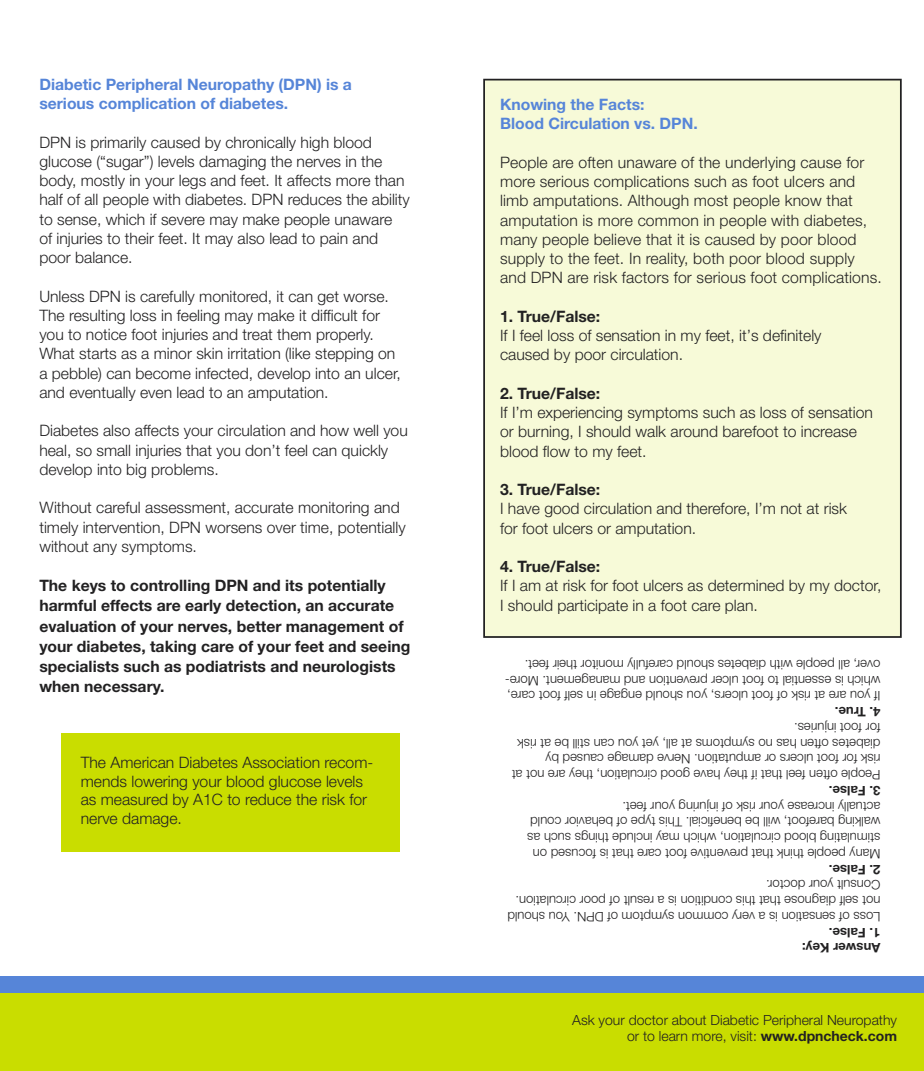
<style>
.page{position:relative;width:924px;height:1071px;background:#fff}
.page>*{position:absolute;margin:0;border:0;box-sizing:border-box;transform-origin:0 0}
.t1{font:300 15.75px/19.2px "Helvetica Neue";color:#222122}
.t2{font:700 15.75px/20.1px "Helvetica Neue";color:#222122}
.t3{font:700 15.75px/19.2px "Helvetica Neue";color:#5685d8}
.t4{font:300 14px/16.8px "Helvetica Neue";color:#222122;text-align:right}
.t5{font:300 13.12px/15.8px "Helvetica Neue";color:#222122}
.t6{font:700 13.12px "Helvetica Neue";color:#222122}
.s1{font-weight:700}
</style>
<div class="page">
<div style="left:0;top:991px;width:924px;height:80px;background:#c9dd00"></div>
<div style="left:0;top:976px;width:924px;height:17px;background:#5685d8"></div>
<div style="left:61px;top:733px;width:339px;height:119px;background:#c9dd00"></div>
<div style="left:484px;top:80px;width:417px;height:557px;background:#f7fad8"></div>
<div style="left:483px;top:79px;width:419px;height:559px;border:2px solid #222122"></div>
<p class="t3" style="left:39px;top:76px;width:314px">Diabetic Peripheral Neuropathy (DPN) is a serious complication of diabetes.</p>
<p class="t1" style="left:39px;top:134px;width:372px">DPN is primarily caused by chronically high blood glucose (“sugar”) levels damaging the nerves in the body, mostly in your legs and feet. It affects more than half of all people with diabetes. DPN reduces the ability to sense, which if severe may make people unaware<br>of injuries to their feet. It may also lead to pain and poor balance.</p>
<p class="t1" style="left:39px;top:288px;width:363px">Unless DPN is carefully monitored, it can get worse.<br>The resulting loss in feeling may make it difficult for you to notice foot injuries and treat them properly.<br>What starts as a minor skin irritation (like stepping on a pebble) can become infected, develop into an ulcer, and eventually even lead to an amputation.</p>
<p class="t1" style="left:39px;top:423px;width:370px">Diabetes also affects your circulation and how well you heal, so small injuries that you don’t feel can quickly develop into big problems.</p>
<p class="t1" style="left:39px;top:500px;width:368px">Without careful assessment, accurate monitoring and timely intervention, DPN worsens over time, potentially without any symptoms.</p>
<p class="t2" style="left:39px;top:577px;width:372px">The keys to controlling DPN and its potentially harmful effects are early detection, an accurate evaluation of your nerves, better management of your diabetes, taking care of your feet and seeing specialists such as podiatrists and neurologists when necessary.</p>
<p class="t1" style="left:81px;top:754px;width:294px">The American Diabetes Association recom&shy;mends lowering your blood glucose levels as measured by A1C to reduce the risk for nerve damage.</p>
<p class="t3" style="left:500px;top:96px;width:199px">Knowing the Facts:<br>Blood Circulation vs. DPN.</p>
<p class="t1" style="left:500px;top:154px;width:383px">People are often unaware of the underlying cause for more serious complications such as foot ulcers and limb amputations. Although most people know that amputation is more common in people with diabetes, many people believe that it is caused by poor blood supply to the feet. In reality, both poor blood supply and DPN are risk factors for serious foot complications.</p>
<p class="t2" style="left:500px;top:308px;width:102px">1. True/False:</p>
<p class="t1" style="left:500px;top:327px;width:323px">If I feel loss of sensation in my feet, it’s definitely caused by poor circulation.</p>
<p class="t2" style="left:500px;top:385px;width:102px">2. True/False:</p>
<p class="t1" style="left:500px;top:404px;width:374px">If I’m experiencing symptoms such as loss of sensation or burning, I should walk around barefoot to increase blood flow to my feet.</p>
<p class="t2" style="left:500px;top:481px;width:102px">3. True/False:</p>
<p class="t1" style="left:500px;top:501px;width:348px">I have good circulation and therefore, I’m not at risk for foot ulcers or amputation.</p>
<p class="t2" style="left:500px;top:558px;width:102px">4. True/False:</p>
<p class="t1" style="left:500px;top:578px;width:383px">If I am at risk for foot ulcers as determined by my doctor,<br>I should participate in a foot care plan.</p>
<p class="t5" style="left:880px;top:703px;width:377px;rotate:-180deg">If you are at risk of foot ulcers, you should engage in self foot care, which is essential to foot ulcer prevention and management. More&shy;over, all people with diabetes should carefully monitor their feet.</p>
<p class="t6" style="left:880px;top:717px;width:47px;rotate:-180deg">4. True.</p>
<p class="t5" style="left:880px;top:782px;width:370px;rotate:-180deg">People often feel that if they have good circulation, they are not at risk for foot ulcers or amputation. Nerve damage caused by diabetes often has no symptoms at all, yet you can still be at risk for foot injuries.</p>
<p class="t6" style="left:880px;top:795px;width:53px;rotate:-180deg">3. False.</p>
<p class="t5" style="left:880px;top:860px;width:355px;rotate:-180deg">Many people think that preventive foot care that is focused on stimulating blood circulation, which may include things such as walking barefoot, will be beneficial. This type of behavior could actually increase your risk of injuring your feet.</p>
<p class="t6" style="left:880px;top:874px;width:53px;rotate:-180deg">2. False.</p>
<p class="t5" style="left:880px;top:923px;width:374px;rotate:-180deg">Loss of sensation is a very common symptom of DPN. You should not self diagnose that this condition is a result of poor circulation.<br>Consult your doctor.</p>
<p class="t6" style="left:880px;top:937px;width:53px;rotate:-180deg">1. False.</p>
<p class="t6" style="left:880px;top:953px;width:80px;rotate:-180deg">Answer Key:</p>
<p class="t4" style="left:572px;top:1012px;width:326px">Ask your doctor about Diabetic Peripheral Neuropathy or to learn more, visit: <span class="s1">www.dpncheck.com</span></p>
</div>
